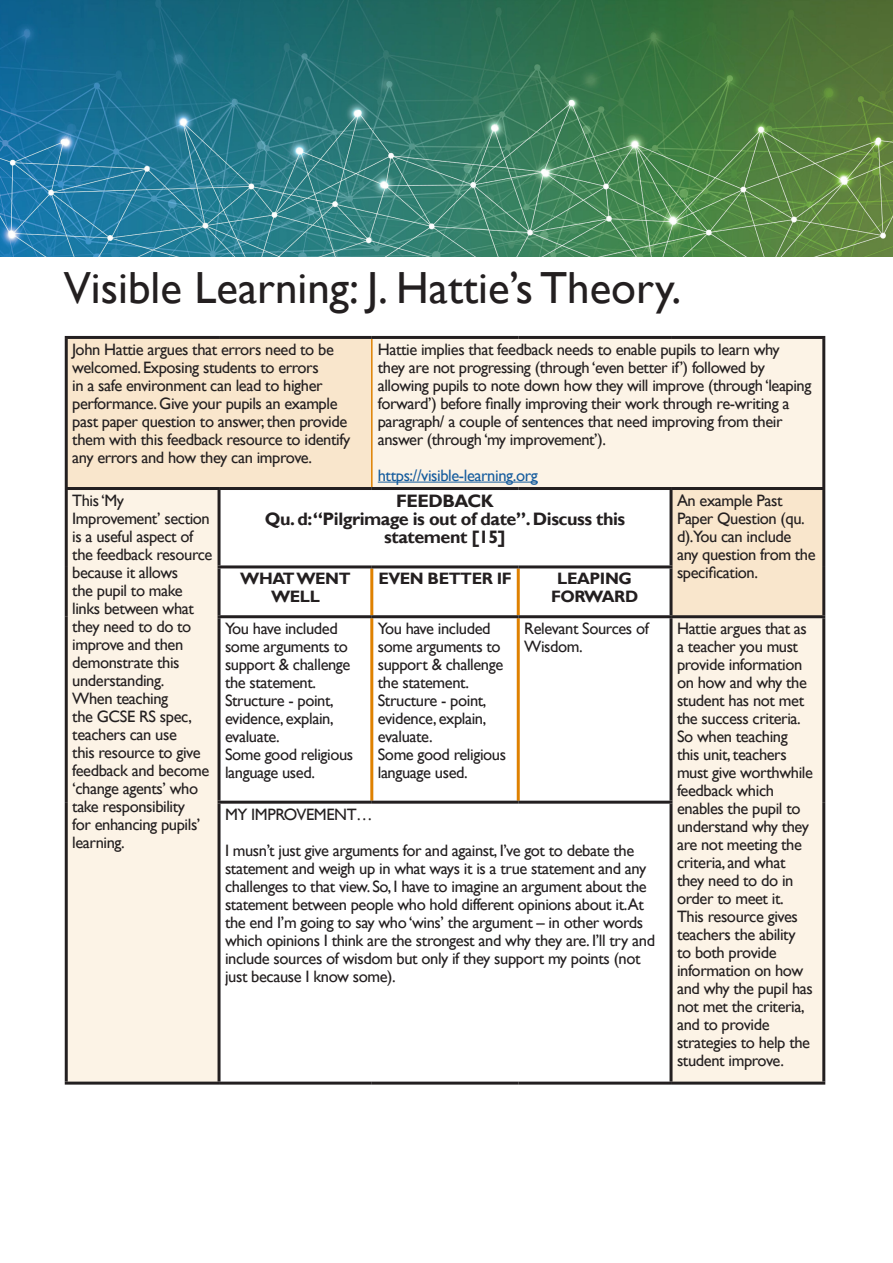
<style>
.page{position:relative;width:893px;height:1263px;background:#fff}
.page>*{position:absolute;margin:0;border:0;box-sizing:border-box;transform-origin:0 0}
.Page_Header{font:45px "Gill Sans";color:#231f20}
.t1{font:700 18px/18px "Gill Sans";letter-spacing:-.025em;color:#231f20;text-align:center}
.t2{font:16.5px/18px "Gill Sans";letter-spacing:-.025em;color:#231f20}
.t3{font:700 16.5px/18px "Gill Sans";letter-spacing:-.025em;color:#231f20;text-align:center}
.t4{font:16.5px "Gill Sans";letter-spacing:-.025em;color:#175d9e}
</style>
<div class="page">
<img style="left:0;top:0;width:893px;height:256px">
<svg style="left:68px;top:339px;width:754px;height:742px;background:#faefdf"></svg>
<svg style="left:221px;top:490px;width:448px;height:591px"></svg>
<hr style="left:371px;top:339px;width:2px;height:148px;background:#df8100">
<hr style="left:370px;top:568px;width:3px;height:47px;background:#df8100">
<hr style="left:517px;top:568px;width:3px;height:47px;background:#df8100">
<hr style="left:370px;top:618px;width:3px;height:183px;background:#df8100">
<hr style="left:517px;top:618px;width:3px;height:183px;background:#df8100">
<hr style="left:65px;top:336px;width:154px;height:3px;background:#231f20">
<hr style="left:65px;top:339px;width:3px;height:148px;background:#231f20">
<hr style="left:219px;top:336px;width:153px;height:3px;background:#231f20">
<hr style="left:372px;top:336px;width:146px;height:3px;background:#231f20">
<hr style="left:518px;top:336px;width:153px;height:3px;background:#231f20">
<hr style="left:671px;top:336px;width:154px;height:3px;background:#231f20">
<hr style="left:822px;top:339px;width:3px;height:148px;background:#231f20">
<hr style="left:65px;top:487px;width:154px;height:3px;background:#231f20">
<hr style="left:65px;top:490px;width:3px;height:77px;background:#231f20">
<hr style="left:65px;top:567px;width:3px;height:50px;background:#231f20">
<hr style="left:65px;top:617px;width:3px;height:185px;background:#231f20">
<hr style="left:65px;top:802px;width:3px;height:279px;background:#231f20">
<hr style="left:65px;top:1081px;width:154px;height:3px;background:#231f20">
<hr style="left:671px;top:487px;width:154px;height:3px;background:#231f20">
<hr style="left:822px;top:490px;width:3px;height:77px;background:#231f20">
<hr style="left:822px;top:567px;width:3px;height:48px;background:#231f20">
<hr style="left:218px;top:565px;width:154px;height:3px;background:#231f20">
<hr style="left:372px;top:565px;width:146px;height:3px;background:#231f20">
<hr style="left:518px;top:565px;width:154px;height:3px;background:#231f20">
<hr style="left:218px;top:615px;width:154px;height:3px;background:#231f20">
<hr style="left:372px;top:615px;width:146px;height:3px;background:#231f20">
<hr style="left:518px;top:615px;width:153px;height:3px;background:#231f20">
<hr style="left:671px;top:615px;width:154px;height:3px;background:#231f20">
<hr style="left:822px;top:618px;width:3px;height:184px;background:#231f20">
<hr style="left:822px;top:802px;width:3px;height:279px;background:#231f20">
<hr style="left:671px;top:1081px;width:154px;height:3px;background:#231f20">
<hr style="left:218px;top:801px;width:154px;height:3px;background:#231f20">
<hr style="left:372px;top:801px;width:146px;height:3px;background:#231f20">
<hr style="left:518px;top:801px;width:154px;height:3px;background:#231f20">
<hr style="left:219px;top:487px;width:153px;height:3px;background:#231f20">
<hr style="left:218px;top:490px;width:3px;height:75px;background:#231f20">
<hr style="left:372px;top:487px;width:146px;height:3px;background:#231f20">
<hr style="left:518px;top:487px;width:153px;height:3px;background:#231f20">
<hr style="left:669px;top:490px;width:3px;height:75px;background:#231f20">
<hr style="left:218px;top:568px;width:3px;height:47px;background:#231f20">
<hr style="left:669px;top:568px;width:3px;height:47px;background:#231f20">
<hr style="left:218px;top:618px;width:3px;height:183px;background:#231f20">
<hr style="left:669px;top:618px;width:3px;height:183px;background:#231f20">
<hr style="left:218px;top:804px;width:3px;height:277px;background:#231f20">
<hr style="left:669px;top:804px;width:3px;height:277px;background:#231f20">
<hr style="left:219px;top:1081px;width:153px;height:3px;background:#231f20">
<hr style="left:372px;top:1081px;width:146px;height:3px;background:#231f20">
<hr style="left:518px;top:1081px;width:153px;height:3px;background:#231f20">
<hr style="left:378px;top:482px;width:160px;height:1px;background:#175d9e">
<p class="Page_Header" style="left:64px;top:262px;width:619px">Visible Learning: J. Hattie’s Theory.</p>
<p class="t2" style="left:72px;top:341px;width:280px">John Hattie argues that errors need to be welcomed. Exposing students to errors<br>in a safe environment can lead to higher performance. Give your pupils an example past paper question to answer, then provide them with this feedback resource to identify any errors and how they can improve.</p>
<p class="t2" style="left:378px;top:341px;width:435px">Hattie implies that feedback needs to enable pupils to learn why<br>they are not progressing (through ‘even better if’) followed by allowing pupils to note down how they will improve (through ‘leaping forward’) before finally improving their work through re-writing a paragraph/ a couple of sentences that need improving from their answer (through ‘my improvement’).</p>
<p class="t4" style="left:378px;top:466px;width:162px">https://visible-learning.org</p>
<p class="t2" style="left:72px;top:492px;width:142px">This ‘My<br>Improvement’ section is a useful aspect of the feedback resource because it allows<br>the pupil to make links between what they need to do to improve and then demonstrate this understanding.</p>
<p class="t2" style="left:72px;top:690px;width:139px">When teaching<br>the GCSE RS spec, teachers can use<br>this resource to give feedback and become ‘change agents’ who take responsibility<br>for enhancing pupils’ learning.</p>
<p class="t2" style="left:677px;top:492px;width:140px">An example Past<br>Paper Question (qu. d).You can include any question from the</p>
<p class="t1" style="left:396px;top:492px;width:99px">FEEDBACK</p>
<p class="t1" style="left:265px;top:510px;width:362px">Qu. d:“Pilgrimage is out of date”. Discuss this statement [15]</p>
<p class="t3" style="left:240px;top:570px;width:112px">WHAT WENT</p>
<p class="t2" style="left:677px;top:564px;width:82px">specification.</p>
<p class="t3" style="left:271px;top:588px;width:50px">WELL</p>
<p class="t3" style="left:378px;top:570px;width:135px">EVEN BETTER IF</p>
<p class="t3" style="left:551px;top:570px;width:89px">LEAPING<br>FORWARD</p>
<p class="t2" style="left:524px;top:620px;width:126px">Relevant Sources of<br>Wisdom.</p>
<p class="t2" style="left:677px;top:620px;width:137px">Hattie argues that as a teacher you must provide information on how and why the student has not met the success criteria.<br>So when teaching this unit, teachers must give worthwhile feedback which enables the pupil to understand why they are not meeting the criteria, and what they need to do in order to meet it.<br>This resource gives teachers the ability to both provide information on how and why the pupil has not met the criteria, and to provide strategies to help the student improve.</p>
<p class="t2" style="left:225px;top:620px;width:127px">You have included some arguments to support &amp; challenge the statement.</p>
<p class="t2" style="left:225px;top:692px;width:110px;text-align:justify">Structure - point, evidence, explain, evaluate.</p>
<p class="t2" style="left:225px;top:746px;width:130px">Some good religious language used.</p>
<p class="t2" style="left:378px;top:620px;width:127px">You have included some arguments to support &amp; challenge the statement.</p>
<p class="t2" style="left:378px;top:692px;width:110px;text-align:justify">Structure - point, evidence, explain, evaluate.</p>
<p class="t2" style="left:378px;top:746px;width:130px">Some good religious language used.</p>
<p class="t2" style="left:225px;top:805px;width:149px">MY IMPROVEMENT…</p>
<p class="t2" style="left:225px;top:841px;width:432px">I musn’t just give arguments for and against, I’ve got to debate the statement and weigh up in what ways it is a true statement and any challenges to that view. So, I have to imagine an argument about the statement between people who hold different opinions about it.At the end I’m going to say who ‘wins’ the argument – in other words which opinions I think are the strongest and why they are. I’ll try and include sources of wisdom but only if they support my points (not just because I know some).</p>
</div>
